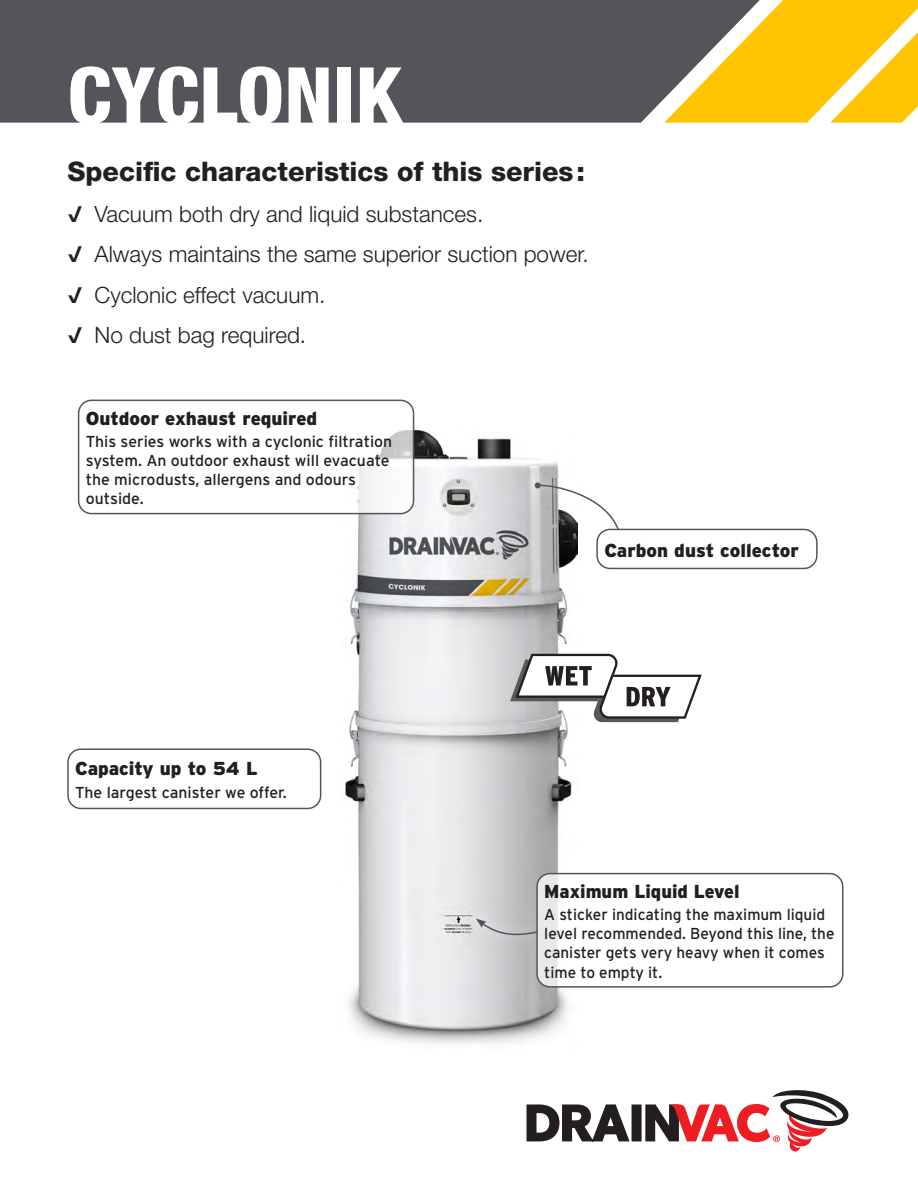
<style>
.page{position:relative;width:918px;height:1188px;background:#fff}
.page>*{position:absolute;margin:0;border:0;box-sizing:border-box;transform-origin:0 0}
.t1{font:800 condensed 78px "Helvetica Neue LT Std";color:#fff;scale:1.05 1}
.t2{font:800 27px "Helvetica Neue LT Std";color:#231f20}
.t3{font:300 22.5px "Helvetica Neue LT Std";color:#231f20}
.t4{font:900 18.75px "Interstate";color:#231f20}
.t5{font:15.9px/19px "Interstate";color:#231f20}
.s1{font-family:"Interstate";font-weight:700}
</style>
<div class="page">
<div style="left:0;top:0;width:665px;height:122px;background:#54555a"></div>
<svg style="left:665px;top:0;width:253px;height:122px"></svg>
<svg style="left:526px;top:1090px;width:323px;height:62px"></svg>
<img style="left:340px;top:430px;width:238px;height:614px">
<svg style="left:465px;top:907px;width:71px;height:41px;background:#cbcbce"></svg>
<svg style="left:476px;top:919px;width:60px;height:17px"></svg>
<svg style="left:523px;top:471px;width:107px;height:69px"></svg>
<svg style="left:535px;top:482px;width:85px;height:49px"></svg>
<div style="left:79px;top:400px;width:335px;height:114px;background:#fff;border-radius:13px"></div>
<div style="left:78px;top:400px;width:336px;height:114px;border:2px solid #54555a;border-radius:13px"></div>
<div style="left:597px;top:529px;width:220px;height:39px;background:#fff;border-radius:13px"></div>
<div style="left:596px;top:529px;width:222px;height:40px;border:2px solid #54555a;border-radius:13px"></div>
<div style="left:537px;top:874px;width:306px;height:113px;background:#fff;border-radius:13px"></div>
<div style="left:536px;top:873px;width:307px;height:115px;border:2px solid #54555a;border-radius:13px"></div>
<svg style="left:510px;top:653px;width:192px;height:69px"></svg>
<div style="left:67px;top:748px;width:254px;height:61px;border:2px solid #54555a;border-radius:13px"></div>
<h1 class="t1" style="left:67px;top:47px;width:321px">CYCLONIK</h1>
<p class="t2" style="left:68px;top:156px;width:519px">Specific characteristics of this series:</p>
<p class="t3" style="left:68px;top:200px;width:417px"><span class="s1">√</span> Vacuum both dry and liquid substances.</p>
<p class="t3" style="left:68px;top:241px;width:523px"><span class="s1">√</span> Always maintains the same superior suction power.</p>
<p class="t3" style="left:68px;top:281px;width:259px"><span class="s1">√</span> Cyclonic effect vacuum.</p>
<p class="t3" style="left:68px;top:322px;width:240px"><span class="s1">√</span> No dust bag required.</p>
<p class="t4" style="left:86px;top:408px;width:233px">Outdoor exhaust required</p>
<p class="t5" style="left:86px;top:432px;width:308px">This series works with a cyclonic filtration system. An outdoor exhaust will evacuate the microdusts, allergens and odours outside.</p>
<p class="t4" style="left:75px;top:758px;width:184px">Capacity up to 54 L</p>
<p class="t5" style="left:75px;top:782px;width:213px">The largest canister we offer.</p>
<p class="t4" style="left:604px;top:539px;width:196px">Carbon dust collector</p>
<p class="t4" style="left:544px;top:881px;width:197px">Maximum Liquid Level</p>
<p class="t5" style="left:544px;top:905px;width:292px">A sticker indicating the maximum liquid level recommended. Beyond this line, the canister gets very heavy when it comes time to empty it.</p>
</div>
